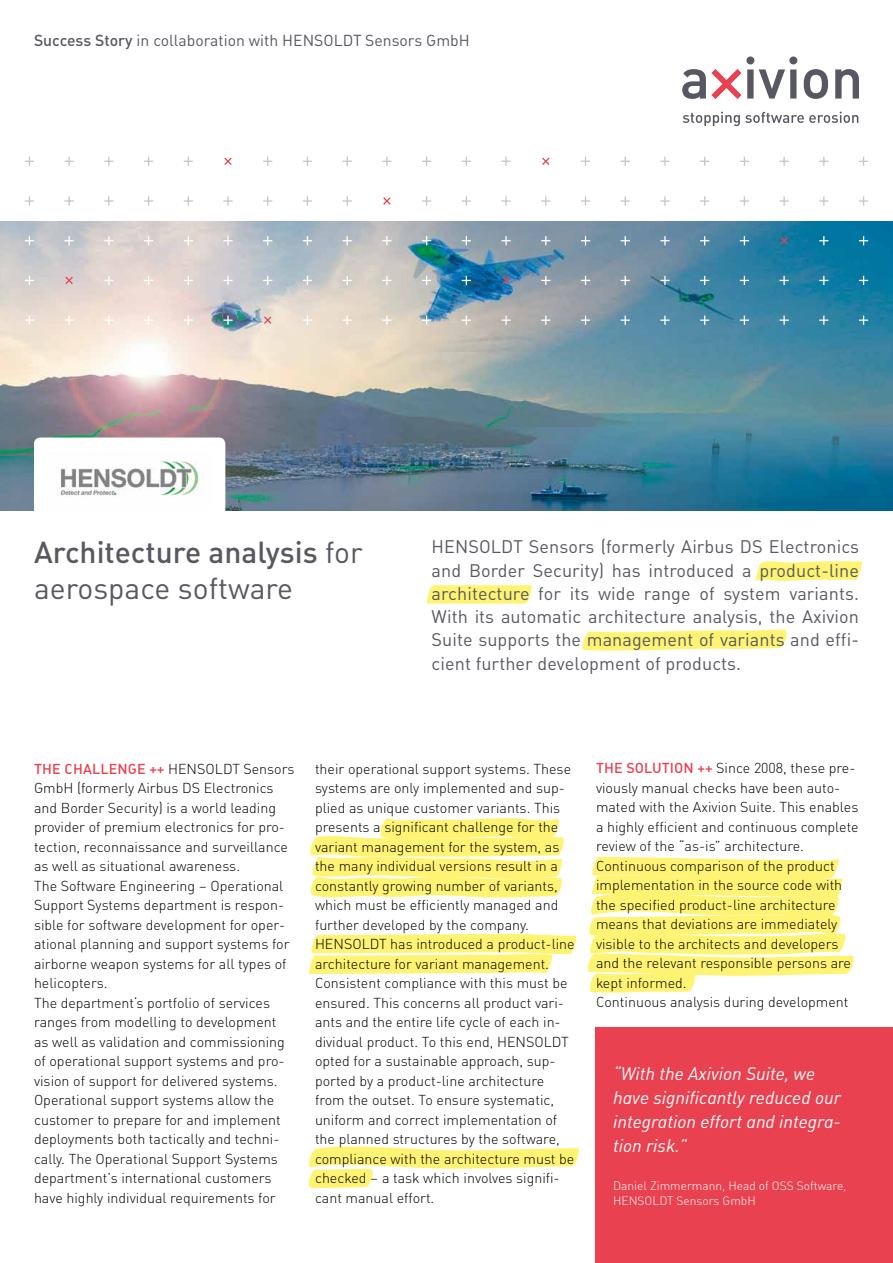
<style>
.page{position:relative;width:893px;height:1263px;background:#fff}
.page>*{position:absolute;margin:0;border:0;box-sizing:border-box;transform-origin:0 0}
.t1{font:500 30px/36px "DINOT";color:#575861}
.t2{font:18px/23.2px "DINOT";letter-spacing:.005em;color:#575861;text-align:justify}
.t3{font:italic 18px/24px "DINOT";color:#fff}
.t4{font:15.75px "DINOT";color:#575861}
.t5{font:300 14.25px/19.5px "DINOT";color:#000}
.t6{font:300 12px/14.4px "DINOT";color:#fff}
.s1{font-weight:500}
.s2{font-weight:400}
.s3{font-weight:500;color:#e9414f}
</style>
<div class="page">
<svg style="left:755px;top:561px;width:107px;height:20px;background:#fff484"></svg>
<svg style="left:427px;top:585px;width:105px;height:19px;background:#fff37c"></svg>
<svg style="left:582px;top:630px;width:205px;height:21px;background:#fff487"></svg>
<svg style="left:310px;top:818px;width:254px;height:80px;background:#fff58b"></svg>
<svg style="left:309px;top:934px;width:268px;height:40px;background:#fff487"></svg>
<svg style="left:587px;top:857px;width:267px;height:136px"></svg>
<svg style="left:308px;top:1146px;width:271px;height:42px"></svg>
<img style="left:0;top:221px;width:893px;height:289px">
<div style="left:596px;top:1027px;width:297px;height:236px;background:#e9414f"></div>
<div style="left:34px;top:437px;width:191px;height:96px;background:#fff;border-radius:6px"></div>
<svg style="left:682px;top:56px;width:177px;height:43px"></svg>
<svg style="left:683px;top:112px;width:175px;height:14px"></svg>
<svg style="left:542px;top:158px;width:7px;height:7px"></svg>
<svg style="left:224px;top:158px;width:8px;height:7px"></svg>
<svg style="left:383px;top:197px;width:8px;height:8px"></svg>
<svg style="left:780px;top:237px;width:8px;height:7px"></svg>
<svg style="left:502px;top:277px;width:8px;height:7px"></svg>
<svg style="left:65px;top:277px;width:8px;height:7px"></svg>
<svg style="left:303px;top:316px;width:9px;height:9px"></svg>
<svg style="left:263px;top:157px;width:9px;height:9px"></svg>
<svg style="left:501px;top:157px;width:10px;height:9px"></svg>
<svg style="left:740px;top:157px;width:9px;height:9px"></svg>
<svg style="left:144px;top:157px;width:9px;height:9px"></svg>
<svg style="left:382px;top:157px;width:9px;height:9px"></svg>
<svg style="left:621px;top:157px;width:9px;height:9px"></svg>
<svg style="left:859px;top:157px;width:9px;height:9px"></svg>
<svg style="left:25px;top:157px;width:9px;height:9px"></svg>
<svg style="left:65px;top:157px;width:9px;height:9px"></svg>
<svg style="left:303px;top:157px;width:9px;height:9px"></svg>
<svg style="left:779px;top:157px;width:10px;height:9px"></svg>
<svg style="left:184px;top:157px;width:9px;height:9px"></svg>
<svg style="left:422px;top:157px;width:9px;height:9px"></svg>
<svg style="left:660px;top:157px;width:10px;height:9px"></svg>
<svg style="left:104px;top:157px;width:9px;height:9px"></svg>
<svg style="left:343px;top:157px;width:9px;height:9px"></svg>
<svg style="left:581px;top:157px;width:9px;height:9px"></svg>
<svg style="left:819px;top:157px;width:9px;height:9px"></svg>
<svg style="left:462px;top:157px;width:9px;height:9px"></svg>
<svg style="left:700px;top:157px;width:9px;height:9px"></svg>
<svg style="left:263px;top:196px;width:9px;height:10px"></svg>
<svg style="left:501px;top:196px;width:10px;height:10px"></svg>
<svg style="left:740px;top:196px;width:9px;height:10px"></svg>
<svg style="left:144px;top:196px;width:9px;height:10px"></svg>
<svg style="left:621px;top:196px;width:9px;height:10px"></svg>
<svg style="left:859px;top:196px;width:9px;height:10px"></svg>
<svg style="left:25px;top:196px;width:9px;height:10px"></svg>
<svg style="left:65px;top:196px;width:9px;height:10px"></svg>
<svg style="left:303px;top:196px;width:9px;height:10px"></svg>
<svg style="left:541px;top:196px;width:9px;height:10px"></svg>
<svg style="left:779px;top:196px;width:10px;height:10px"></svg>
<svg style="left:184px;top:196px;width:9px;height:10px"></svg>
<svg style="left:422px;top:196px;width:9px;height:10px"></svg>
<svg style="left:660px;top:196px;width:10px;height:10px"></svg>
<svg style="left:104px;top:196px;width:9px;height:10px"></svg>
<svg style="left:343px;top:196px;width:9px;height:10px"></svg>
<svg style="left:581px;top:196px;width:9px;height:10px"></svg>
<svg style="left:819px;top:196px;width:9px;height:10px"></svg>
<svg style="left:223px;top:196px;width:10px;height:10px"></svg>
<svg style="left:462px;top:196px;width:9px;height:10px"></svg>
<svg style="left:700px;top:196px;width:9px;height:10px"></svg>
<svg style="left:263px;top:236px;width:9px;height:9px"></svg>
<svg style="left:501px;top:236px;width:10px;height:9px"></svg>
<svg style="left:740px;top:236px;width:9px;height:9px"></svg>
<svg style="left:144px;top:236px;width:9px;height:9px"></svg>
<svg style="left:382px;top:236px;width:9px;height:9px"></svg>
<svg style="left:621px;top:236px;width:9px;height:9px"></svg>
<svg style="left:859px;top:236px;width:9px;height:9px"></svg>
<svg style="left:25px;top:236px;width:9px;height:9px"></svg>
<svg style="left:65px;top:236px;width:9px;height:9px"></svg>
<svg style="left:303px;top:236px;width:9px;height:9px"></svg>
<svg style="left:541px;top:236px;width:9px;height:9px"></svg>
<svg style="left:184px;top:236px;width:9px;height:9px"></svg>
<svg style="left:422px;top:236px;width:9px;height:9px"></svg>
<svg style="left:660px;top:236px;width:10px;height:9px"></svg>
<svg style="left:104px;top:236px;width:9px;height:9px"></svg>
<svg style="left:343px;top:236px;width:9px;height:9px"></svg>
<svg style="left:581px;top:236px;width:9px;height:9px"></svg>
<svg style="left:819px;top:236px;width:9px;height:9px"></svg>
<svg style="left:223px;top:236px;width:10px;height:9px"></svg>
<svg style="left:462px;top:236px;width:9px;height:9px"></svg>
<svg style="left:700px;top:236px;width:9px;height:9px"></svg>
<svg style="left:263px;top:276px;width:9px;height:9px"></svg>
<svg style="left:740px;top:276px;width:9px;height:9px"></svg>
<svg style="left:144px;top:276px;width:9px;height:9px"></svg>
<svg style="left:382px;top:276px;width:9px;height:9px"></svg>
<svg style="left:621px;top:276px;width:9px;height:9px"></svg>
<svg style="left:859px;top:276px;width:9px;height:9px"></svg>
<svg style="left:25px;top:276px;width:9px;height:9px"></svg>
<svg style="left:303px;top:276px;width:9px;height:9px"></svg>
<svg style="left:541px;top:276px;width:9px;height:9px"></svg>
<svg style="left:779px;top:276px;width:10px;height:9px"></svg>
<svg style="left:184px;top:276px;width:9px;height:9px"></svg>
<svg style="left:422px;top:276px;width:9px;height:9px"></svg>
<svg style="left:660px;top:276px;width:10px;height:9px"></svg>
<svg style="left:104px;top:276px;width:9px;height:9px"></svg>
<svg style="left:343px;top:276px;width:9px;height:9px"></svg>
<svg style="left:581px;top:276px;width:9px;height:9px"></svg>
<svg style="left:819px;top:276px;width:9px;height:9px"></svg>
<svg style="left:223px;top:276px;width:10px;height:9px"></svg>
<svg style="left:462px;top:276px;width:9px;height:9px"></svg>
<svg style="left:700px;top:276px;width:9px;height:9px"></svg>
<svg style="left:264px;top:316px;width:7px;height:8px"></svg>
<svg style="left:501px;top:316px;width:10px;height:9px"></svg>
<svg style="left:740px;top:316px;width:9px;height:9px"></svg>
<svg style="left:144px;top:316px;width:9px;height:9px"></svg>
<svg style="left:382px;top:316px;width:9px;height:9px"></svg>
<svg style="left:621px;top:316px;width:9px;height:9px"></svg>
<svg style="left:859px;top:316px;width:9px;height:9px"></svg>
<svg style="left:25px;top:316px;width:9px;height:9px"></svg>
<svg style="left:65px;top:316px;width:9px;height:9px"></svg>
<svg style="left:541px;top:316px;width:9px;height:9px"></svg>
<svg style="left:779px;top:316px;width:10px;height:9px"></svg>
<svg style="left:184px;top:316px;width:9px;height:9px"></svg>
<svg style="left:422px;top:316px;width:9px;height:9px"></svg>
<svg style="left:660px;top:316px;width:10px;height:9px"></svg>
<svg style="left:104px;top:316px;width:9px;height:9px"></svg>
<svg style="left:343px;top:316px;width:9px;height:9px"></svg>
<svg style="left:581px;top:316px;width:9px;height:9px"></svg>
<svg style="left:819px;top:316px;width:9px;height:9px"></svg>
<svg style="left:223px;top:316px;width:10px;height:9px"></svg>
<svg style="left:462px;top:316px;width:9px;height:9px"></svg>
<svg style="left:700px;top:316px;width:9px;height:9px"></svg>
<img style="left:57px;top:461px;width:142px;height:36px">
<p class="t4" style="left:34px;top:28px;width:437px"><span class="s1">Success Story</span> in collaboration with HENSOLDT Sensors GmbH</p>
<h1 class="t1" style="left:34px;top:532px;width:330px">Architecture analysis <span class="s2">for aerospace software</span></h1>
<p class="t2" style="left:432px;top:534px;width:429px">HENSOLDT Sensors (formerly Airbus DS Electronics and Border Security) has introduced a product-line architecture for its wide range of system variants.<br>With its automatic architecture analysis, the Axivion Suite supports the management of variants and effi&shy;cient further development of products.</p>
<p class="t5" style="left:34px;top:758px;width:262px"><span class="s3">THE CHALLENGE ++</span> HENSOLDT Sensors GmbH (formerly Airbus DS Electronics and Border Security) is a world leading provider of premium electronics for pro&shy;tection, reconnaissance and surveillance as well as situational awareness.<br>The Software Engineering – Operational Support Systems department is respon&shy;sible for software development for oper&shy;ational planning and support systems for airborne weapon systems for all types of helicopters.<br>The department‘s portfolio of services ranges from modelling to development as well as validation and commissioning of operational support systems and pro&shy;vision of support for delivered systems.<br>Operational support systems allow the customer to prepare for and implement deployments both tactically and techni&shy;cally. The Operational Support Systems department’s international customers have highly individual requirements for</p>
<p class="t5" style="left:315px;top:758px;width:261px">their operational support systems. These systems are only implemented and sup&shy;plied as unique customer variants. This presents a significant challenge for the variant management for the system, as the many individual versions result in a constantly growing number of variants, which must be efficiently managed and further developed by the company.<br>HENSOLDT has introduced a product-line architecture for variant management.<br>Consistent compliance with this must be ensured. This concerns all product vari&shy;ants and the entire life cycle of each in&shy;dividual product. To this end, HENSOLDT opted for a sustainable approach, sup&shy;ported by a product-line architecture from the outset. To ensure systematic, uniform and correct implementation of the planned structures by the software, compliance with the architecture must be checked – a task which involves signifi&shy;cant manual effort.</p>
<p class="t5" style="left:596px;top:758px;width:264px"><span class="s3">THE SOLUTION ++</span> Since 2008, these pre&shy;viously manual checks have been auto&shy;mated with the Axivion Suite. This enables a highly efficient and continuous complete review of the “as-is” architecture.<br>Continuous comparison of the product implementation in the source code with the specified product-line architecture means that deviations are immediately visible to the architects and developers and the relevant responsible persons are kept informed.<br>Continuous analysis during development</p>
<p class="t3" style="left:613px;top:1060px;width:229px">“With the Axivion Suite, we have significantly reduced our integration effort and integra&shy;tion risk.”</p>
<p class="t6" style="left:613px;top:1178px;width:235px">Daniel Zimmermann, Head of OSS Software,<br>HENSOLDT Sensors GmbH</p>
</div>
